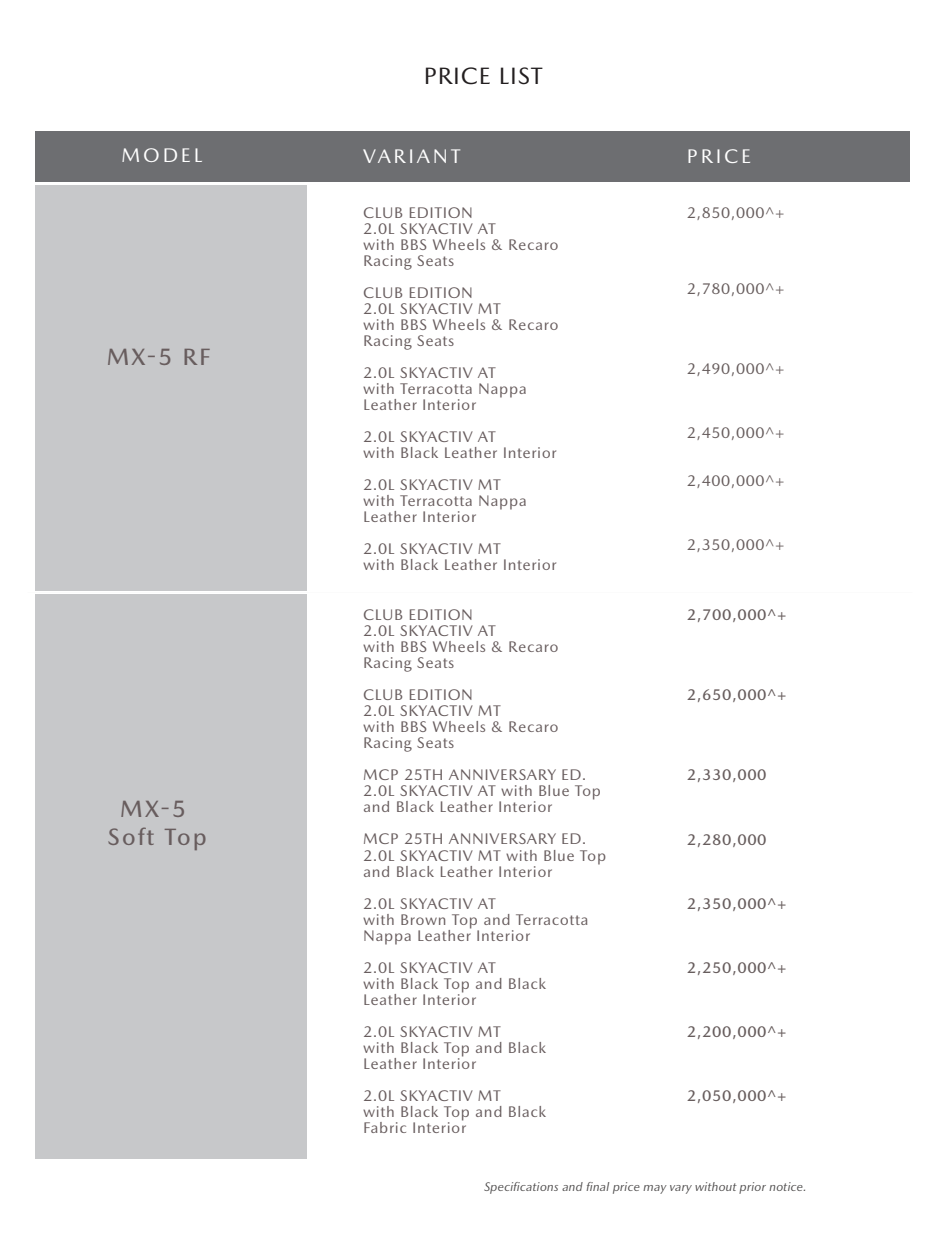
<style>
.page{position:relative;width:936px;height:1249px;background:#fff}
.page>*{position:absolute;margin:0;border:0;box-sizing:border-box;transform-origin:0 0}
.t1{font:500 24px/28px "Mazda Type";letter-spacing:.08em;color:#685d5e;text-align:center}
.t2{font:24px "Mazda Type";letter-spacing:.035em;color:#231f20}
.t3{font:20px "Mazda Type";letter-spacing:.14em;color:#fff}
.t4{font:15.6px/16px "Mazda Type";letter-spacing:.035em;color:#685d5e}
.t5{font:500 15.6px "Mazda Type";letter-spacing:.035em;color:#675d5d}
.t6{font:15.6px "Mazda Type";letter-spacing:.035em;color:#675d5d}
.t7{font:italic 12.6px "Mazda Type";letter-spacing:.01em;color:#504e4e}
</style>
<div class="page">
<div style="left:36px;top:131px;width:874px;height:51px;background:#6d6e71"></div>
<div style="left:35px;top:185px;width:272px;height:974px;background:#c7c8ca"></div>
<hr style="left:34px;top:591px;width:300px;height:2px;background:#fff">
<h1 class="t2" style="left:424px;top:62px;width:121px">PRICE LIST</h1>
<p class="t3" style="left:122px;top:143px;width:82px">MODEL</p>
<p class="t3" style="left:363px;top:144px;width:99px">VARIANT</p>
<p class="t3" style="left:687px;top:144px;width:66px">PRICE</p>
<h1 class="t1" style="left:107px;top:343px;width:105px">MX-5 RF</h1>
<h1 class="t1" style="left:108px;top:794px;width:101px">MX-5<br>Soft Top</h1>
<p class="t4" style="left:363px;top:205px;width:197px">CLUB EDITION<br>2.0L SKYACTIV AT<br>with BBS Wheels &amp; Recaro<br>Racing Seats</p>
<p class="t4" style="left:363px;top:285px;width:197px">CLUB EDITION<br>2.0L SKYACTIV MT<br>with BBS Wheels &amp; Recaro<br>Racing Seats</p>
<p class="t4" style="left:363px;top:365px;width:165px">2.0L SKYACTIV AT with Terracotta Nappa<br>Leather Interior</p>
<p class="t4" style="left:363px;top:429px;width:195px">2.0L SKYACTIV AT<br>with Black Leather Interior</p>
<p class="t4" style="left:363px;top:477px;width:165px">2.0L SKYACTIV MT with Terracotta Nappa<br>Leather Interior</p>
<p class="t4" style="left:363px;top:541px;width:195px">2.0L SKYACTIV MT<br>with Black Leather Interior</p>
<p class="t4" style="left:363px;top:607px;width:197px">CLUB EDITION<br>2.0L SKYACTIV AT<br>with BBS Wheels &amp; Recaro<br>Racing Seats</p>
<p class="t4" style="left:363px;top:687px;width:197px">CLUB EDITION<br>2.0L SKYACTIV MT<br>with BBS Wheels &amp; Recaro<br>Racing Seats</p>
<p class="t4" style="left:363px;top:767px;width:239px">MCP 25TH ANNIVERSARY ED.<br>2.0L SKYACTIV AT with Blue Top and Black Leather Interior</p>
<p class="t4" style="left:363px;top:831px;width:245px">MCP 25TH ANNIVERSARY ED.<br>2.0L SKYACTIV MT with Blue Top and Black Leather Interior</p>
<p class="t4" style="left:363px;top:895px;width:227px">2.0L SKYACTIV AT<br>with Brown Top and Terracotta<br>Nappa Leather Interior</p>
<p class="t4" style="left:363px;top:959px;width:184px">2.0L SKYACTIV AT<br>with Black Top and Black<br>Leather Interior</p>
<p class="t4" style="left:363px;top:1023px;width:184px">2.0L SKYACTIV MT<br>with Black Top and Black<br>Leather Interior</p>
<p class="t4" style="left:363px;top:1087px;width:184px">2.0L SKYACTIV MT<br>with Black Top and Black<br>Fabric Interior</p>
<p class="t6" style="left:687px;top:203px;width:99px">2,850,000^+</p>
<p class="t6" style="left:687px;top:279px;width:99px">2,780,000^+</p>
<p class="t6" style="left:687px;top:359px;width:99px">2,490,000^+</p>
<p class="t6" style="left:687px;top:423px;width:99px">2,450,000^+</p>
<p class="t6" style="left:687px;top:471px;width:99px">2,400,000^+</p>
<p class="t6" style="left:687px;top:535px;width:99px">2,350,000^+</p>
<p class="t5" style="left:687px;top:606px;width:101px">2,700,000^+</p>
<p class="t5" style="left:687px;top:686px;width:101px">2,650,000^+</p>
<p class="t5" style="left:687px;top:766px;width:81px">2,330,000</p>
<p class="t5" style="left:687px;top:830px;width:81px">2,280,000</p>
<p class="t5" style="left:687px;top:894px;width:101px">2,350,000^+</p>
<p class="t5" style="left:687px;top:958px;width:101px">2,250,000^+</p>
<p class="t5" style="left:687px;top:1022px;width:101px">2,200,000^+</p>
<p class="t5" style="left:687px;top:1086px;width:101px">2,050,000^+</p>
<p class="t7" style="left:484px;top:1179px;width:324px">Specifications and final price may vary without prior notice.</p>
</div>
